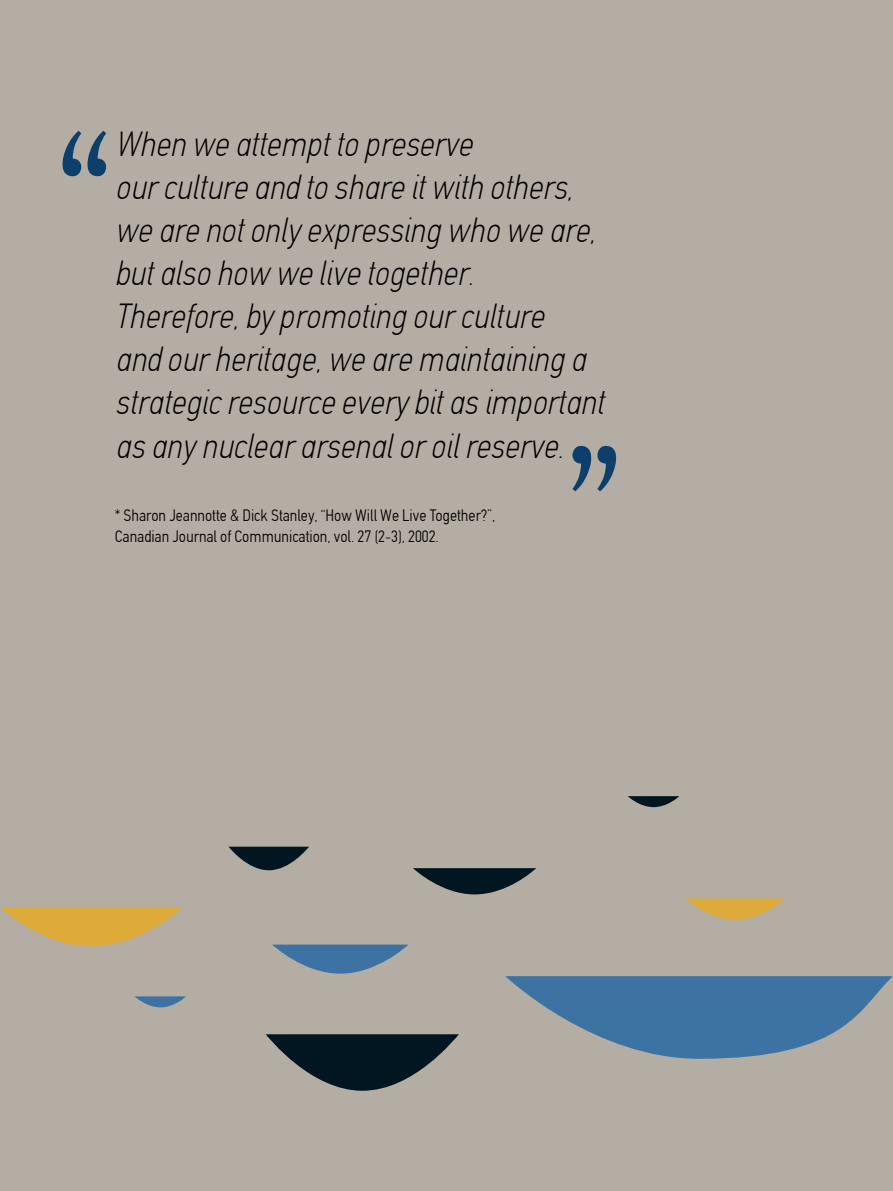
<style>
.page{position:relative;width:893px;height:1191px;background:#b4ada3}
.page>*{position:absolute;margin:0;border:0;box-sizing:border-box;transform-origin:0 0}
.t1{font:327.45px "PF Agora Sans Pro X Thin";color:#0c3f6c}
.t2{font:italic 100 condensed 34.8px/43px "PF Din Text";color:#000}
.t3{font:300 condensed 16.5px/21px "PF Din Text";color:#000}
</style>
<div class="page">
<svg style="left:505px;top:976px;width:388px;height:83px"></svg>
<svg style="left:413px;top:868px;width:123px;height:26px"></svg>
<svg style="left:0;top:907px;width:183px;height:39px"></svg>
<svg style="left:135px;top:996px;width:51px;height:11px"></svg>
<svg style="left:628px;top:796px;width:51px;height:11px"></svg>
<svg style="left:272px;top:944px;width:136px;height:29px"></svg>
<svg style="left:266px;top:1034px;width:193px;height:56px"></svg>
<svg style="left:228px;top:846px;width:81px;height:24px"></svg>
<svg style="left:685px;top:898px;width:100px;height:22px"></svg>
<h1 class="t1" style="left:41px;top:64px;width:84px">“</h1>
<p class="t2" style="left:115px;top:123px;width:490px">When we attempt to preserve<br>our culture and to share it with others, we are not only expressing who we are, but also how we live together.<br>Therefore, by promoting our culture<br>and our heritage, we are maintaining a strategic resource every bit as important as any nuclear arsenal or oil reserve.</p>
<h1 class="t1" style="left:551px;top:379px;width:84px">”</h1>
<p class="t3" style="left:115px;top:504px;width:382px">* Sharon Jeannotte &amp; Dick Stanley, “How Will We Live Together?”,<br>Canadian Journal of Communication, vol. 27 (2-3), 2002.</p>
</div>
